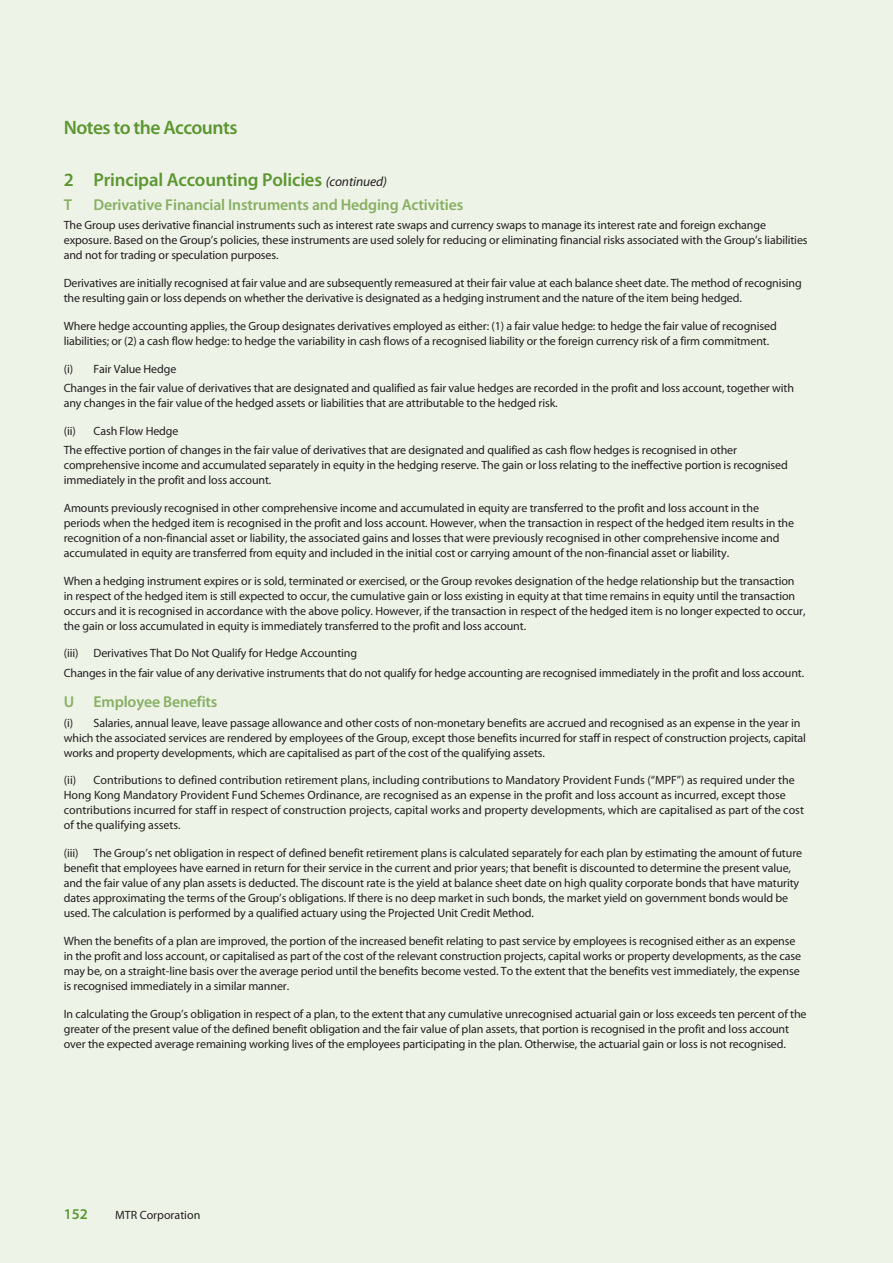
<style>
.page{position:relative;width:893px;height:1263px;background:#eef3e8}
.page>*{position:absolute;margin:0;border:0;box-sizing:border-box;transform-origin:0 0}
.t1{font:600 19.5px "Myriad Pro";letter-spacing:-.03em;color:#5c9731}
.t2{font:600 18.75px "Myriad Pro";letter-spacing:-.01em;color:#5c9731}
.t3{font:600 15.75px "Myriad Pro";letter-spacing:-.01em;color:#88af62}
.t4{font:600 15px "Myriad Pro";color:#5c9731}
.t5{font:12px/15px "Myriad Pro";letter-spacing:-.01em;color:#231f20}
.s1{font-weight:400;font-style:italic;font-size:13.5px;color:#231f20}
</style>
<div class="page">
<h1 class="t1" style="left:64px;top:115px;width:175px">Notes to the Accounts</h1>
<h2 class="t2" style="left:64px;top:168px;width:325px">2 Principal Accounting Policies <span class="s1">(continued)</span></h2>
<h3 class="t3" style="left:64px;top:195px;width:10px">T</h3>
<h3 class="t3" style="left:94px;top:195px;width:371px">Derivative Financial Instruments and Hedging Activities</h3>
<p class="t5" style="left:64px;top:218px;width:745px">The Group uses derivative financial instruments such as interest rate swaps and currency swaps to manage its interest rate and foreign exchange exposure. Based on the Group’s policies, these instruments are used solely for reducing or eliminating financial risks associated with the Group’s liabilities and not for trading or speculation purposes.</p>
<p class="t5" style="left:64px;top:275px;width:739px">Derivatives are initially recognised at fair value and are subsequently remeasured at their fair value at each balance sheet date. The method of recognising the resulting gain or loss depends on whether the derivative is designated as a hedging instrument and the nature of the item being hedged.</p>
<p class="t5" style="left:64px;top:318px;width:714px">Where hedge accounting applies, the Group designates derivatives employed as either: (1) a fair value hedge: to hedge the fair value of recognised liabilities; or (2) a cash flow hedge: to hedge the variability in cash flows of a recognised liability or the foreign currency risk of a firm commitment.</p>
<p class="t5" style="left:64px;top:359px;width:732px;line-height:19.2px">(i) Fair Value Hedge<br>Changes in the fair value of derivatives that are designated and qualified as fair value hedges are recorded in the profit and loss account, together with</p>
<p class="t5" style="left:64px;top:395px;width:495px">any changes in the fair value of the hedged assets or liabilities that are attributable to the hedged risk.</p>
<p class="t5" style="left:64px;top:421px;width:675px;line-height:19.2px">(ii) Cash Flow Hedge<br>The effective portion of changes in the fair value of derivatives that are designated and qualified as cash flow hedges is recognised in other</p>
<p class="t5" style="left:64px;top:457px;width:726px">comprehensive income and accumulated separately in equity in the hedging reserve. The gain or loss relating to the ineffective portion is recognised immediately in the profit and loss account.</p>
<p class="t5" style="left:64px;top:500px;width:732px">Amounts previously recognised in other comprehensive income and accumulated in equity are transferred to the profit and loss account in the periods when the hedged item is recognised in the profit and loss account. However, when the transaction in respect of the hedged item results in the recognition of a non-financial asset or liability, the associated gains and losses that were previously recognised in other comprehensive income and accumulated in equity are transferred from equity and included in the initial cost or carrying amount of the non-financial asset or liability.</p>
<p class="t5" style="left:64px;top:573px;width:743px">When a hedging instrument expires or is sold, terminated or exercised, or the Group revokes designation of the hedge relationship but the transaction in respect of the hedged item is still expected to occur, the cumulative gain or loss existing in equity at that time remains in equity until the transaction occurs and it is recognised in accordance with the above policy. However, if the transaction in respect of the hedged item is no longer expected to occur, the gain or loss accumulated in equity is immediately transferred to the profit and loss account.</p>
<p class="t5" style="left:64px;top:645px;width:16px">(iii)</p>
<p class="t5" style="left:64px;top:643px;width:742px;line-height:19.2px;text-indent:30px">Derivatives That Do Not Qualify for Hedge Accounting<br>Changes in the fair value of any derivative instruments that do not qualify for hedge accounting are recognised immediately in the profit and loss account.</p>
<h3 class="t3" style="left:64px;top:692px;width:155px">U Employee Benefits</h3>
<p class="t5" style="left:64px;top:715px;width:744px">(i) Salaries, annual leave, leave passage allowance and other costs of non-monetary benefits are accrued and recognised as an expense in the year in which the associated services are rendered by employees of the Group, except those benefits incurred for staff in respect of construction projects, capital works and property developments, which are capitalised as part of the cost of the qualifying assets.</p>
<p class="t5" style="left:64px;top:773px;width:742px">(ii) Contributions to defined contribution retirement plans, including contributions to Mandatory Provident Funds (“MPF”) as required under the Hong Kong Mandatory Provident Fund Schemes Ordinance, are recognised as an expense in the profit and loss account as incurred, except those contributions incurred for staff in respect of construction projects, capital works and property developments, which are capitalised as part of the cost of the qualifying assets.</p>
<p class="t5" style="left:64px;top:845px;width:16px">(iii)</p>
<p class="t5" style="left:64px;top:845px;width:740px;text-indent:30px">The Group’s net obligation in respect of defined benefit retirement plans is calculated separately for each plan by estimating the amount of future benefit that employees have earned in return for their service in the current and prior years; that benefit is discounted to determine the present value, and the fair value of any plan assets is deducted. The discount rate is the yield at balance sheet date on high quality corporate bonds that have maturity dates approximating the terms of the Group’s obligations. If there is no deep market in such bonds, the market yield on government bonds would be used. The calculation is performed by a qualified actuary using the Projected Unit Credit Method.</p>
<p class="t5" style="left:64px;top:933px;width:739px">When the benefits of a plan are improved, the portion of the increased benefit relating to past service by employees is recognised either as an expense in the profit and loss account, or capitalised as part of the cost of the relevant construction projects, capital works or property developments, as the case may be, on a straight-line basis over the average period until the benefits become vested. To the extent that the benefits vest immediately, the expense is recognised immediately in a similar manner.</p>
<p class="t5" style="left:64px;top:1006px;width:744px">In calculating the Group’s obligation in respect of a plan, to the extent that any cumulative unrecognised actuarial gain or loss exceeds ten percent of the greater of the present value of the defined benefit obligation and the fair value of plan assets, that portion is recognised in the profit and loss account over the expected average remaining working lives of the employees participating in the plan. Otherwise, the actuarial gain or loss is not recognised.</p>
<p class="t4" style="left:64px;top:1204px;width:26px">152</p>
<p class="t5" style="left:115px;top:1207px;width:87px">MTR Corporation</p>
</div>
